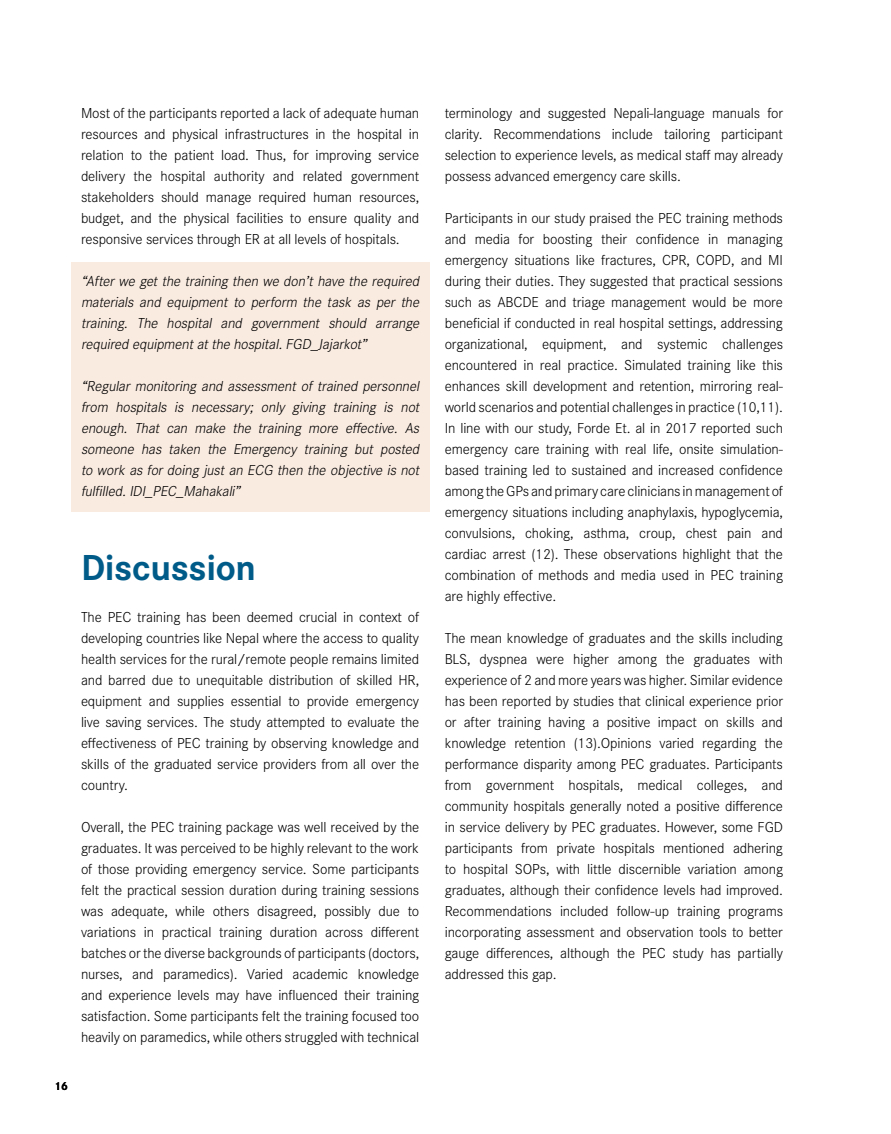
<style>
.page{position:relative;width:891px;height:1134px;background:#fff}
.page>*{position:absolute;margin:0;border:0;box-sizing:border-box;transform-origin:0 0}
.t1{font:700 37.5px "Corporate S";letter-spacing:-.01em;color:#005b89}
.t2{font:300 15px/21px "Corporate S";letter-spacing:-.01em;color:#000;text-align:justify}
.t3{font:italic 300 15px/21px "Corporate S";color:#000;text-align:justify}
.t4{font:700 12px "Corporate S";color:#000}
</style>
<div class="page">
<div style="left:71px;top:262px;width:358px;height:249px;background:#faebe1"></div>
<p class="t2" style="left:81px;top:102px;width:340px">Most of the participants reported a lack of adequate human resources and physical infrastructures in the hospital in relation to the patient load. Thus, for improving service delivery the hospital authority and related government stakeholders should manage required human resources, budget, and the physical facilities to ensure quality and responsive services through ER at all levels of hospitals.</p>
<p class="t3" style="left:81px;top:270px;width:343px">“After we get the training then we don’t have the required materials and equipment to perform the task as per the training. The hospital and government should arrange required equipmentatthe hospital.FGD_Jajarkot”</p>
<p class="t3" style="left:81px;top:375px;width:343px">“Regular monitoring and assessment of trained personnel from hospitals is necessary; only giving training is not enough. That can make the training more effective. As someone has taken the Emergency training but posted to work as for doing just an ECG then the objective is not fulfilled.IDI_PEC_Mahakali”</p>
<h1 class="t1" style="left:81px;top:542px;width:177px">Discussion</h1>
<p class="t2" style="left:81px;top:606px;width:340px">The PEC training has been deemed crucial in context of developing countries like Nepal where the access to quality health services for the rural/remote people remains limited and barred due to unequitable distribution of skilled HR, equipment and supplies essential to provide emergency live saving services. The study attempted to evaluate the effectiveness of PEC training by observing knowledge and skills of the graduated service providers from all over the country.</p>
<p class="t2" style="left:81px;top:816px;width:340px">Overall, the PEC training package was well received by the graduates. It was perceived to be highly relevant to the work of those providing emergency service. Some participants felt the practical session duration during training sessions was adequate, while others disagreed, possibly due to variations in practical training duration across different batches or the diverse backgrounds of participants (doctors, nurses, and paramedics). Varied academic knowledge and experience levels may have influenced their training satisfaction. Some participants felt the training focused too heavily on paramedics, while others struggled with technical</p>
<p class="t4" style="left:54px;top:1077px;width:15px">16</p>
<p class="t2" style="left:445px;top:102px;width:340px">terminology and suggested Nepali-language manuals for clarity. Recommendations include tailoring participant selection to experience levels, as medical staff may already possess advanced emergency care skills.</p>
<p class="t2" style="left:445px;top:207px;width:340px">Participants in our study praised the PEC training methods and media for boosting their confidence in managing emergency situations like fractures, CPR, COPD, and MI during their duties. They suggested that practical sessions such as ABCDE and triage management would be more beneficial if conducted in real hospital settings, addressing organizational, equipment, and systemic challenges encountered in real practice. Simulated training like this enhances skill development and retention, mirroring real&shy;world scenarios and potential challenges in practice (10,11).<br>In line with our study, Forde Et. al in 2017 reported such emergency care training with real life, onsite simulation&shy;based training led to sustained and increased confidence among the GPs and primary care clinicians in management of emergency situations including anaphylaxis, hypoglycemia, convulsions, choking, asthma, croup, chest pain and cardiac arrest (12). These observations highlight that the combination of methods and media used in PEC training are highly effective.</p>
<p class="t2" style="left:445px;top:627px;width:340px">The mean knowledge of graduates and the skills including BLS, dyspnea were higher among the graduates with experience of 2 and more years was higher. Similar evidence has been reported by studies that clinical experience prior or after training having a positive impact on skills and knowledge retention (13).Opinions varied regarding the performance disparity among PEC graduates. Participants from government hospitals, medical colleges, and community hospitals generally noted a positive difference in service delivery by PEC graduates. However, some FGD participants from private hospitals mentioned adhering to hospital SOPs, with little discernible variation among graduates, although their confidence levels had improved.<br>Recommendations included follow-up training programs incorporating assessment and observation tools to better gauge differences, although the PEC study has partially addressed this gap.</p>
</div>
